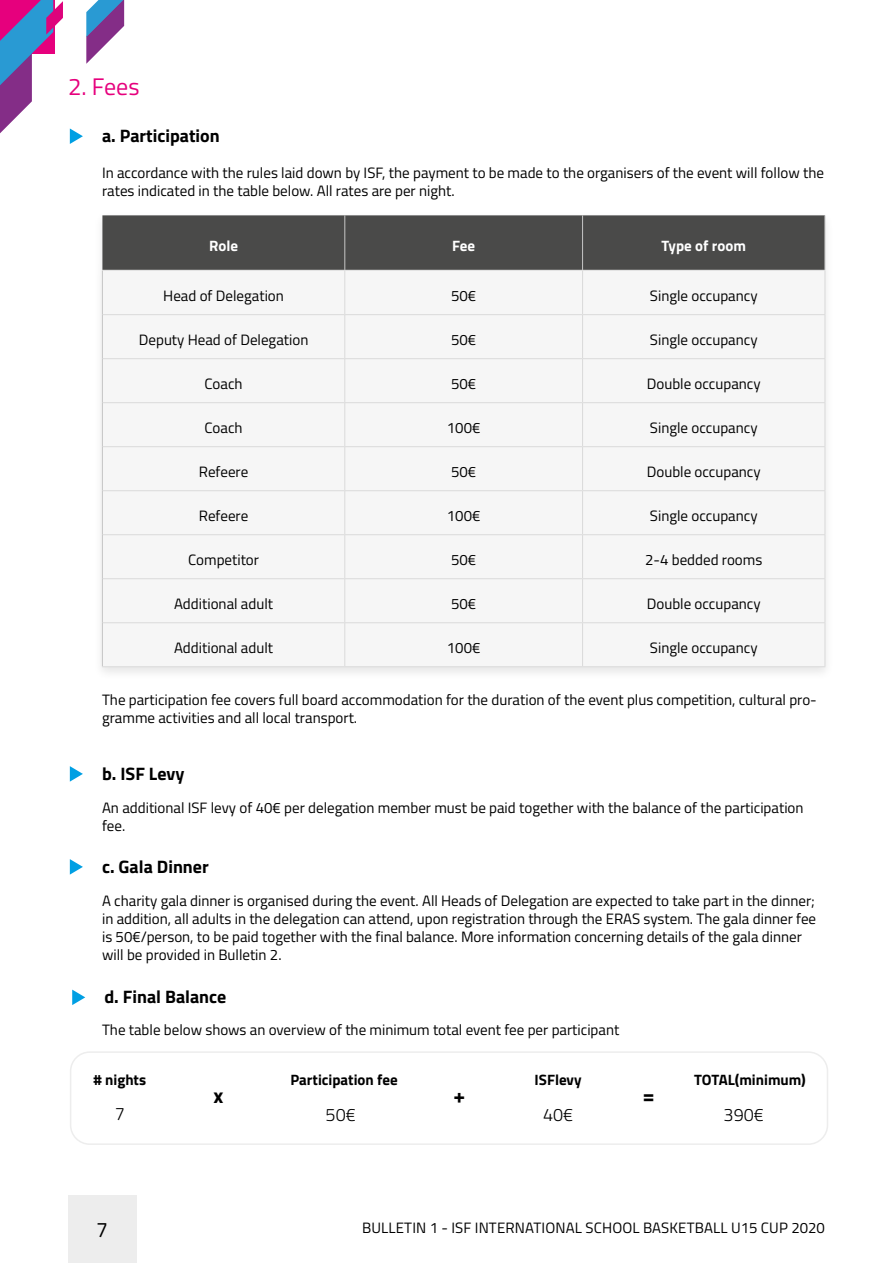
<style>
.page{position:relative;width:893px;height:1263px;background:#fff}
.page>*{position:absolute;margin:0;border:0;box-sizing:border-box;transform-origin:0 0}
.t1{font:24px "Titillium Web";color:#e6007d}
.t2{font:700 21px "Titillium Web";color:#000}
.t3{font:21px "Titillium Web";color:#000}
.t4{font:700 18px "Titillium Web";color:#000}
.t5{font:300 18px "Titillium Web";color:#000}
.t6{font:15px/18px "Titillium Web";color:#000}
.t7{font:700 15px "Titillium Web";color:#000}
.t8{font:700 15px "Titillium Web";color:#fff}
</style>
<div class="page">
<div style="left:68px;top:1195px;width:68px;height:68px;background:#ededed"></div>
<svg style="left:0;top:0;width:63px;height:133px"></svg>
<svg style="left:86px;top:0;width:39px;height:64px"></svg>
<div style="left:93px;top:211px;width:742px;height:469px;background:#000;opacity:.1"></div>
<div style="left:102px;top:215px;width:723px;height:55px;background:#4a4a49"></div>
<div style="left:103px;top:271px;width:722px;height:395px;background:#f6f6f6"></div>
<hr style="left:344px;top:215px;width:1px;height:55px;background:#c6c6c6">
<hr style="left:582px;top:215px;width:1px;height:55px;background:#c6c6c6">
<hr style="left:825px;top:215px;width:1px;height:55px;background:#c6c6c6">
<hr style="left:102px;top:270px;width:243px;height:1px;background:#e3e3e3">
<hr style="left:345px;top:270px;width:238px;height:1px;background:#e3e3e3">
<hr style="left:583px;top:270px;width:242px;height:1px;background:#e3e3e3">
<hr style="left:102px;top:271px;width:1px;height:44px;background:#c6c6c6">
<hr style="left:102px;top:315px;width:1px;height:44px;background:#c6c6c6">
<hr style="left:102px;top:359px;width:1px;height:44px;background:#c6c6c6">
<hr style="left:102px;top:403px;width:1px;height:44px;background:#c6c6c6">
<hr style="left:102px;top:447px;width:1px;height:44px;background:#c6c6c6">
<hr style="left:102px;top:491px;width:1px;height:44px;background:#c6c6c6">
<hr style="left:102px;top:535px;width:1px;height:44px;background:#c6c6c6">
<hr style="left:102px;top:579px;width:1px;height:44px;background:#c6c6c6">
<hr style="left:102px;top:623px;width:1px;height:43px;background:#c6c6c6">
<hr style="left:344px;top:271px;width:1px;height:43px;background:#dadada">
<hr style="left:582px;top:271px;width:1px;height:43px;background:#dadada">
<hr style="left:825px;top:271px;width:1px;height:43px;background:#dadada">
<hr style="left:825px;top:315px;width:1px;height:43px;background:#dadada">
<hr style="left:825px;top:359px;width:1px;height:43px;background:#dadada">
<hr style="left:825px;top:403px;width:1px;height:43px;background:#dadada">
<hr style="left:825px;top:447px;width:1px;height:43px;background:#dadada">
<hr style="left:825px;top:491px;width:1px;height:43px;background:#dadada">
<hr style="left:825px;top:535px;width:1px;height:43px;background:#dadada">
<hr style="left:825px;top:579px;width:1px;height:43px;background:#dadada">
<hr style="left:825px;top:623px;width:1px;height:43px;background:#dadada">
<hr style="left:344px;top:315px;width:1px;height:43px;background:#dadada">
<hr style="left:582px;top:315px;width:1px;height:43px;background:#dadada">
<hr style="left:344px;top:359px;width:1px;height:43px;background:#dadada">
<hr style="left:582px;top:359px;width:1px;height:43px;background:#dadada">
<hr style="left:344px;top:403px;width:1px;height:43px;background:#dadada">
<hr style="left:582px;top:403px;width:1px;height:43px;background:#dadada">
<hr style="left:344px;top:447px;width:1px;height:43px;background:#dadada">
<hr style="left:582px;top:447px;width:1px;height:43px;background:#dadada">
<hr style="left:344px;top:491px;width:1px;height:43px;background:#dadada">
<hr style="left:344px;top:535px;width:1px;height:43px;background:#dadada">
<hr style="left:344px;top:579px;width:1px;height:43px;background:#dadada">
<hr style="left:344px;top:623px;width:1px;height:43px;background:#dadada">
<hr style="left:582px;top:491px;width:1px;height:43px;background:#dadada">
<hr style="left:582px;top:535px;width:1px;height:43px;background:#dadada">
<hr style="left:582px;top:579px;width:1px;height:43px;background:#dadada">
<hr style="left:582px;top:623px;width:1px;height:43px;background:#dadada">
<hr style="left:583px;top:314px;width:242px;height:1px;background:#dadada">
<hr style="left:583px;top:358px;width:242px;height:1px;background:#dadada">
<hr style="left:583px;top:402px;width:242px;height:1px;background:#dadada">
<hr style="left:583px;top:446px;width:242px;height:1px;background:#dadada">
<hr style="left:583px;top:490px;width:242px;height:1px;background:#dadada">
<hr style="left:583px;top:534px;width:242px;height:1px;background:#dadada">
<hr style="left:583px;top:578px;width:242px;height:1px;background:#dadada">
<hr style="left:583px;top:622px;width:242px;height:1px;background:#dadada">
<hr style="left:583px;top:666px;width:242px;height:1px;background:#dadada">
<hr style="left:103px;top:314px;width:242px;height:1px;background:#dadada">
<hr style="left:345px;top:314px;width:238px;height:1px;background:#dadada">
<hr style="left:103px;top:358px;width:242px;height:1px;background:#dadada">
<hr style="left:345px;top:358px;width:238px;height:1px;background:#dadada">
<hr style="left:103px;top:402px;width:242px;height:1px;background:#dadada">
<hr style="left:345px;top:402px;width:238px;height:1px;background:#dadada">
<hr style="left:103px;top:446px;width:242px;height:1px;background:#dadada">
<hr style="left:345px;top:446px;width:238px;height:1px;background:#dadada">
<hr style="left:103px;top:490px;width:242px;height:1px;background:#dadada">
<hr style="left:345px;top:490px;width:238px;height:1px;background:#dadada">
<hr style="left:103px;top:534px;width:242px;height:1px;background:#dadada">
<hr style="left:345px;top:534px;width:238px;height:1px;background:#dadada">
<hr style="left:103px;top:578px;width:242px;height:1px;background:#dadada">
<hr style="left:345px;top:578px;width:238px;height:1px;background:#dadada">
<hr style="left:103px;top:622px;width:242px;height:1px;background:#dadada">
<hr style="left:345px;top:622px;width:238px;height:1px;background:#dadada">
<hr style="left:102px;top:666px;width:243px;height:1px;background:#dadada">
<hr style="left:345px;top:666px;width:238px;height:1px;background:#dadada">
<svg style="left:70px;top:128px;width:13px;height:16px"></svg>
<svg style="left:70px;top:766px;width:13px;height:16px"></svg>
<svg style="left:70px;top:859px;width:13px;height:16px"></svg>
<svg style="left:72px;top:989px;width:13px;height:16px"></svg>
<div style="left:70px;top:1051px;width:758px;height:94px;border:2px solid #ededed;border-radius:19px"></div>
<h1 class="t1" style="left:68px;top:69px;width:73px">2. Fees</h1>
<p class="t4" style="left:102px;top:122px;width:119px">a. Participation</p>
<p class="t6" style="left:102px;top:163px;width:723px">In accordance with the rules laid down by ISF, the payment to be made to the organisers of the event will follow the rates indicated in the table below. All rates are per night.</p>
<p class="t8" style="left:209px;top:235px;width:30px">Role</p>
<p class="t8" style="left:452px;top:235px;width:25px">Fee</p>
<p class="t8" style="left:661px;top:235px;width:86px">Type of room</p>
<p class="t6" style="left:163px;top:286px;width:122px">Head of Delegation</p>
<p class="t6" style="left:451px;top:286px;width:27px">50€</p>
<p class="t6" style="left:650px;top:286px;width:109px">Single occupancy</p>
<p class="t6" style="left:139px;top:330px;width:171px">Deputy Head of Delegation</p>
<p class="t6" style="left:451px;top:330px;width:27px">50€</p>
<p class="t6" style="left:650px;top:330px;width:109px">Single occupancy</p>
<p class="t6" style="left:205px;top:374px;width:40px">Coach</p>
<p class="t6" style="left:451px;top:374px;width:27px">50€</p>
<p class="t6" style="left:647px;top:374px;width:115px">Double occupancy</p>
<p class="t6" style="left:205px;top:418px;width:40px">Coach</p>
<p class="t6" style="left:447px;top:418px;width:35px">100€</p>
<p class="t6" style="left:650px;top:418px;width:109px">Single occupancy</p>
<p class="t6" style="left:199px;top:462px;width:51px">Refeere</p>
<p class="t6" style="left:451px;top:462px;width:27px">50€</p>
<p class="t6" style="left:647px;top:462px;width:115px">Double occupancy</p>
<p class="t6" style="left:199px;top:506px;width:51px">Refeere</p>
<p class="t6" style="left:447px;top:506px;width:35px">100€</p>
<p class="t6" style="left:650px;top:506px;width:109px">Single occupancy</p>
<p class="t6" style="left:188px;top:550px;width:72px">Competitor</p>
<p class="t6" style="left:451px;top:550px;width:27px">50€</p>
<p class="t6" style="left:645px;top:550px;width:119px">2-4 bedded rooms</p>
<p class="t6" style="left:174px;top:594px;width:100px">Additional adult</p>
<p class="t6" style="left:451px;top:594px;width:27px">50€</p>
<p class="t6" style="left:647px;top:594px;width:115px">Double occupancy</p>
<p class="t6" style="left:174px;top:638px;width:100px">Additional adult</p>
<p class="t6" style="left:447px;top:638px;width:35px">100€</p>
<p class="t6" style="left:650px;top:638px;width:109px">Single occupancy</p>
<p class="t6" style="left:102px;top:690px;width:716px">The participation fee covers full board accommodation for the duration of the event plus competition, cultural pro&shy;gramme activities and all local transport.</p>
<p class="t4" style="left:102px;top:760px;width:84px">b. ISF Levy</p>
<p class="t6" style="left:102px;top:798px;width:703px">An additional ISF levy of 40€ per delegation member must be paid together with the balance of the participation fee.</p>
<p class="t4" style="left:102px;top:853px;width:108px">c. Gala Dinner</p>
<p class="t6" style="left:102px;top:891px;width:716px">A charity gala dinner is organised during the event. All Heads of Delegation are expected to take part in the dinner; in addition, all adults in the delegation can attend, upon registration through the ERAS system. The gala dinner fee is 50€/person, to be paid together with the final balance. More information concerning details of the gala dinner will be provided in Bulletin 2.</p>
<p class="t4" style="left:104px;top:983px;width:123px">d. Final Balance</p>
<p class="t6" style="left:102px;top:1020px;width:519px">The table below shows an overview of the minimum total event fee per participant</p>
<p class="t7" style="left:291px;top:1069px;width:109px">Participation fee</p>
<p class="t7" style="left:535px;top:1069px;width:48px">ISFlevy</p>
<p class="t7" style="left:694px;top:1069px;width:113px">TOTAL(minimum)</p>
<p class="t7" style="left:93px;top:1069px;width:54px"># nights</p>
<p class="t5" style="left:115px;top:1101px;width:12px">7</p>
<p class="t5" style="left:326px;top:1102px;width:32px">50€</p>
<p class="t5" style="left:543px;top:1102px;width:32px">40€</p>
<p class="t5" style="left:724px;top:1102px;width:42px">390€</p>
<h2 class="t2" style="left:213px;top:1080px;width:11px">x</h2>
<h2 class="t2" style="left:454px;top:1080px;width:13px">+</h2>
<h2 class="t2" style="left:643px;top:1080px;width:13px">=</h2>
<h2 class="t3" style="left:96px;top:1214px;width:13px">7</h2>
<p class="t6" style="left:362px;top:1217px;width:464px">BULLETIN 1 - ISF INTERNATIONAL SCHOOL BASKETBALL U15 CUP 2020</p>
</div>
